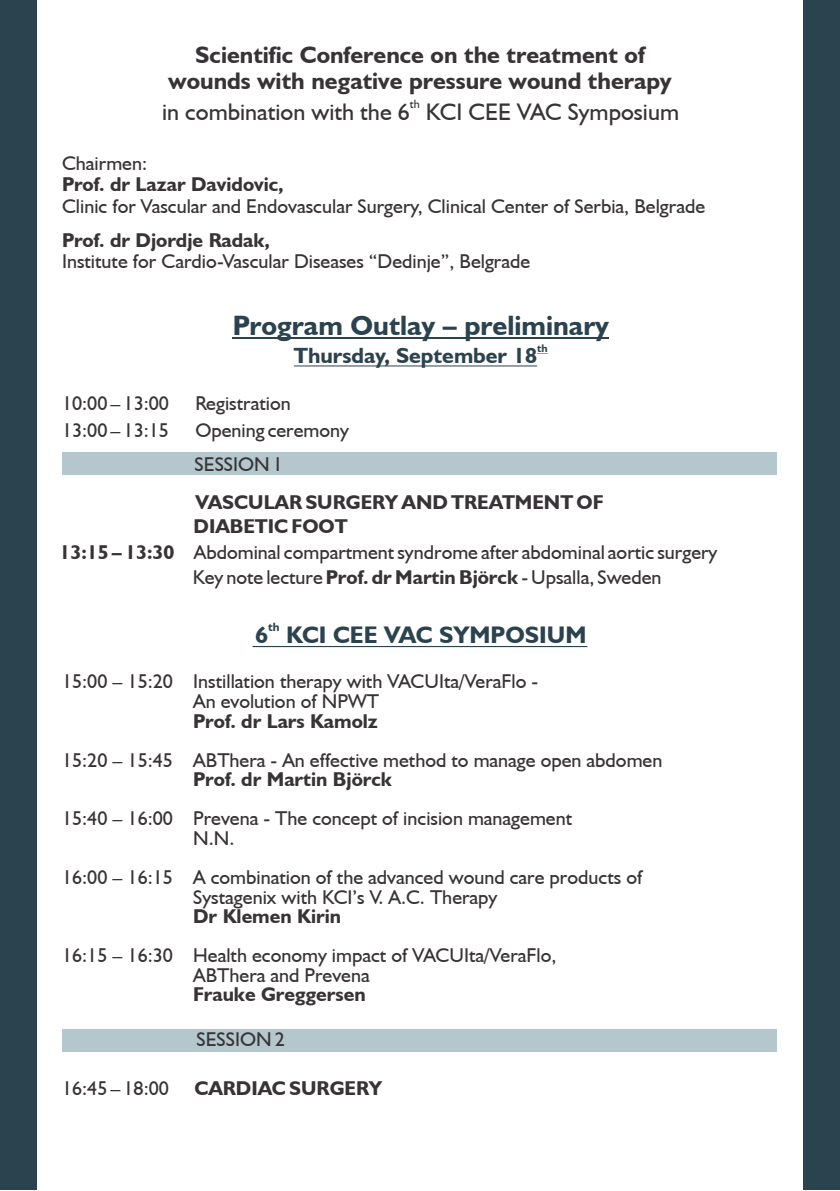
<style>
.page{position:relative;width:840px;height:1191px;background:#fff}
.page>*{position:absolute;margin:0;border:0;box-sizing:border-box;transform-origin:0 0}
.t1{font:700 28px "Humanist 521 BT";color:#2b424f}
.t2{font:700 24px/26.6px "Humanist 521 BT";color:#383336;text-align:center}
.t3{font:24px "Humanist 521 BT";color:#383336}
.t4{font:700 24px "Humanist 521 BT";color:#2b424f}
.t5{font:700 22px "Humanist 521 BT";color:#2b424f}
.t6{font:20px/19.6px "Humanist 521 BT";color:#383336}
.t7{font:700 20px/24px "Humanist 521 BT";color:#383336}
.t8{font:700 12px "Humanist 521 BT";color:#2b424f}
.t9{font:12px "Humanist 521 BT";color:#383336}
.t10{font:700 11px "Humanist 521 BT";color:#2b424f}
.s1{font-weight:700}
</style>
<div class="page">
<div style="left:63px;top:1029px;width:714px;height:22px;background:#b3c7cc"></div>
<div style="left:63px;top:452px;width:714px;height:22px;background:#b3c7cc"></div>
<hr style="left:232px;top:337px;width:376px;height:1px;background:#2b424f">
<hr style="left:294px;top:365px;width:243px;height:1px;background:#2b424f">
<div style="left:0;top:1px;width:37px;height:1189px;background:#2b424f"></div>
<div style="left:803px;top:1px;width:36px;height:1189px;background:#2b424f"></div>
<hr style="left:252px;top:646px;width:335px;height:1px;background:#2b424f">
<p class="t2" style="left:168px;top:43px;width:504px">Scientific Conference on the treatment of wounds with negative pressure wound therapy</p>
<p class="t9" style="left:409px;top:99px;width:11px">th</p>
<p class="t3" style="left:162px;top:102px;width:518px">in combination with the 6 KCI CEE VAC Symposium</p>
<p class="t6" style="left:62px;top:155px;width:86px">Chairmen:</p>
<p class="t7" style="left:62px;top:174px;width:223px">Prof. dr Lazar Davidovic,</p>
<p class="t6" style="left:62px;top:198px;width:644px">Clinic for Vascular and Endovascular Surgery, Clinical Center of Serbia, Belgrade</p>
<p class="t7" style="left:62px;top:229px;width:209px">Prof. dr Djordje Radak,</p>
<p class="t6" style="left:62px;top:253px;width:469px">Institute for Cardio-Vascular Diseases “Dedinje”, Belgrade</p>
<h1 class="t1" style="left:232px;top:313px;width:377px">Program Outlay – preliminary</h1>
<p class="t10" style="left:536px;top:344px;width:12px">th</p>
<p class="t5" style="left:294px;top:347px;width:244px">Thursday, September 18</p>
<p class="t6" style="left:62px;top:394px;width:108px">10:00 – 13:00</p>
<p class="t6" style="left:195px;top:394px;width:97px">Registration</p>
<p class="t6" style="left:62px;top:422px;width:108px">13:00 – 13:15</p>
<p class="t6" style="left:194px;top:415px;width:156px;line-height:34px">Opening ceremony<br>SESSION 1</p>
<p class="t7" style="left:193px;top:492px;width:411px">VASCULAR SURGERY AND TREATMENT OF<br>DIABETIC FOOT</p>
<p class="t6" style="left:193px;top:542px;width:526px;line-height:24.8px;text-indent:-133px"><span class="s1">13:15 – 13:30</span> Abdominal compartment syndrome after abdominal aortic surgery<br>Key note lecture <span class="s1">Prof. dr Martin Björck</span> - Upsalla, Sweden</p>
<p class="t8" style="left:268px;top:621px;width:13px">th</p>
<p class="t4" style="left:255px;top:624px;width:333px">6 KCI CEE VAC SYMPOSIUM</p>
<p class="t6" style="left:193px;top:673px;width:346px;text-indent:-131px">15:00 – 15:20 Instillation therapy with VACUIta/VeraFlo -<br>An evolution of NPWT</p>
<p class="t7" style="left:193px;top:710px;width:186px">Prof. dr Lars Kamolz</p>
<p class="t6" style="left:62px;top:751px;width:601px">15:20 – 15:45 ABThera - An effective method to manage open abdomen</p>
<p class="t7" style="left:193px;top:769px;width:200px">Prof. dr Martin Björck</p>
<p class="t6" style="left:193px;top:810px;width:380px;text-indent:-131px">15:40 – 16:00 Prevena - The concept of incision management<br>N.N.</p>
<p class="t6" style="left:193px;top:869px;width:450px;text-indent:-131px">16:00 – 16:15 A combination of the advanced wound care products of<br>Systagenix with KCI’s V. A.C. Therapy</p>
<p class="t7" style="left:193px;top:906px;width:149px">Dr Klemen Kirin</p>
<p class="t6" style="left:193px;top:947px;width:365px;text-indent:-131px">16:15 – 16:30 Health economy impact of VACUIta/VeraFlo,<br>ABThera and Prevena</p>
<p class="t7" style="left:193px;top:984px;width:174px">Frauke Greggersen</p>
<p class="t6" style="left:196px;top:1031px;width:90px">SESSION 2</p>
<p class="t6" style="left:62px;top:1079px;width:108px">16:45 – 18:00</p>
<p class="t7" style="left:194px;top:1077px;width:189px">CARDIAC SURGERY</p>
</div>
